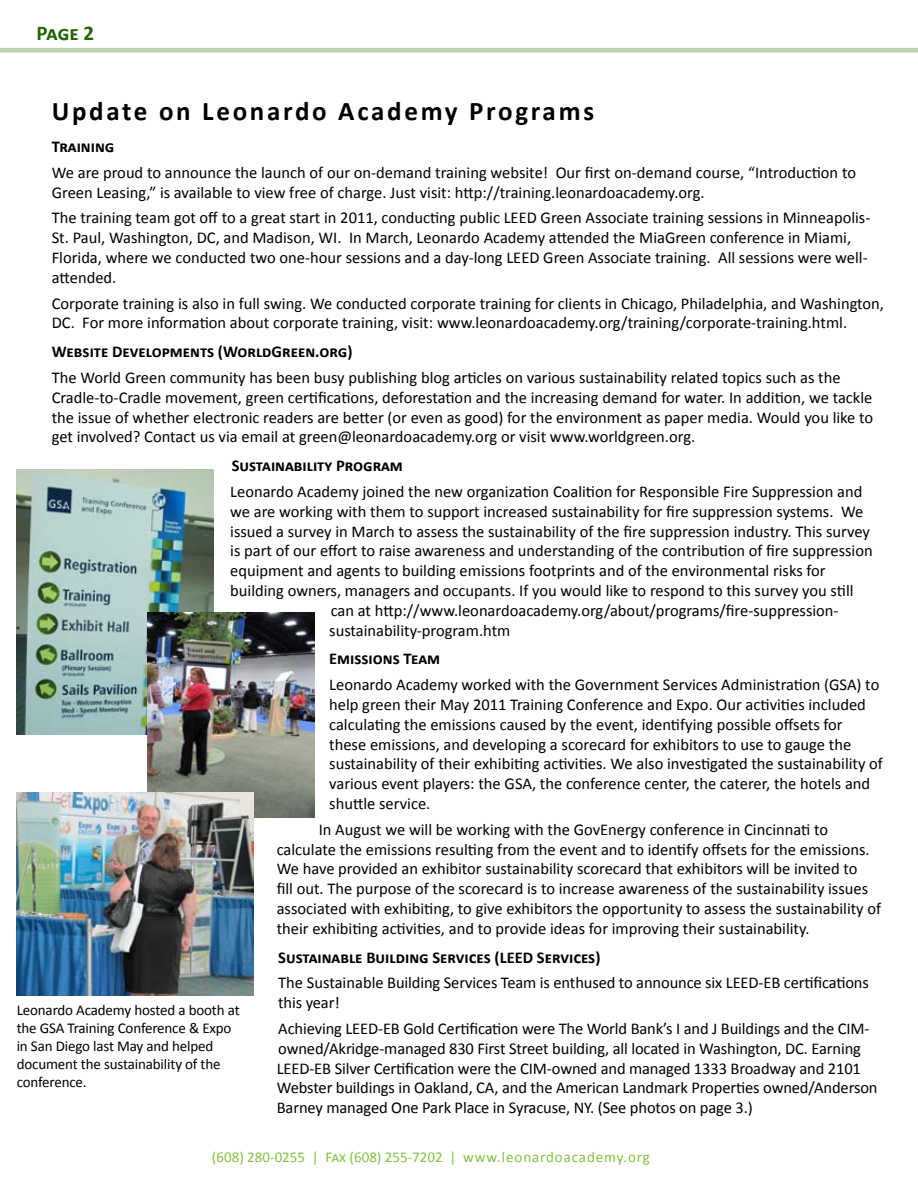
<style>
.page{position:relative;width:918px;height:1188px;background:#fff}
.page>*{position:absolute;margin:0;border:0;box-sizing:border-box;transform-origin:0 0}
.t1{font:700 27px "Calibri";letter-spacing:.1em;color:#000}
.t2{font:700 21px "Calibri";color:#236500}
.t3{font:16.5px/19.8px "Calibri";color:#000}
.t4{font:700 16.5px "Calibri";color:#000}
.t5{font:15px/18px "Calibri";letter-spacing:-.01em;color:#000}
.t6{font:15px "Calibri";color:#81c341}
</style>
<div class="page">
<hr style="left:0;top:48px;width:918px;height:4px;background:#bad2af">
<img style="left:17px;top:470px;width:196px;height:265px">
<img style="left:147px;top:612px;width:168px;height:206px">
<img style="left:16px;top:792px;width:237px;height:204px">
<p class="t2" style="left:36px;top:20px;width:59px">Page 2</p>
<h1 class="t1" style="left:52px;top:94px;width:544px">Update on Leonardo Academy Programs</h1>
<p class="t4" style="left:52px;top:136px;width:64px">Training</p>
<p class="t3" style="left:52px;top:162px;width:806px">We are proud to announce the launch of our on-demand training website! Our first on-demand course, “Introduction to<br>Green Leasing,” is available to view free of charge. Just visit: http://training.leonardoacademy.org.</p>
<p class="t3" style="left:52px;top:207px;width:820px">The training team got off to a great start in 2011, conducting public LEED Green Associate training sessions in Minneapolis-St. Paul, Washington, DC, and Madison, WI. In March, Leonardo Academy attended the MiaGreen conference in Miami, Florida, where we conducted two one-hour sessions and a day-long LEED Green Associate training. All sessions were well&shy;attended.</p>
<p class="t3" style="left:52px;top:292px;width:834px">Corporate training is also in full swing. We conducted corporate training for clients in Chicago, Philadelphia, and Washington,<br>DC. For more information about corporate training, visit: www.leonardoacademy.org/training/corporate-training.html.</p>
<p class="t4" style="left:52px;top:342px;width:302px">Website Developments (WorldGreen.org)</p>
<p class="t3" style="left:52px;top:367px;width:823px">The World Green community has been busy publishing blog articles on various sustainability related topics such as the Cradle-to-Cradle movement, green certifications, deforestation and the increasing demand for water. In addition, we tackle the issue of whether electronic readers are better (or even as good) for the environment as paper media. Would you like to get involved? Contact us via email at green@leonardoacademy.org or visit www.worldgreen.org.</p>
<p class="t4" style="left:232px;top:456px;width:173px">Sustainability Program</p>
<p class="t3" style="left:230px;top:481px;width:634px">Leonardo Academy joined the new organization Coalition for Responsible Fire Suppression and</p>
<p class="t3" style="left:230px;top:501px;width:635px">we are working with them to support increased sustainability for fire suppression systems. We</p>
<p class="t3" style="left:230px;top:520px;width:641px">issued a survey in March to assess the sustainability of the fire suppression industry. This survey</p>
<p class="t3" style="left:230px;top:540px;width:644px">is part of our effort to raise awareness and understanding of the contribution of fire suppression</p>
<p class="t3" style="left:230px;top:560px;width:597px">equipment and agents to building emissions footprints and of the environmental risks for</p>
<p class="t3" style="left:230px;top:580px;width:625px">building owners, managers and occupants. If you would like to respond to this survey you still</p>
<p class="t3" style="left:331px;top:600px;width:509px">can at http://www.leonardoacademy.org/about/programs/fire-suppression-</p>
<p class="t3" style="left:329px;top:619px;width:183px">sustainability-program.htm</p>
<p class="t4" style="left:329px;top:649px;width:112px">Emissions Team</p>
<p class="t3" style="left:329px;top:674px;width:555px">Leonardo Academy worked with the Government Services Administration (GSA) to help green their May 2011 Training Conference and Expo. Our activities included calculating the emissions caused by the event, identifying possible offsets for these emissions, and developing a scorecard for exhibitors to use to gauge the sustainability of their exhibiting activities. We also investigated the sustainability of various event players: the GSA, the conference center, the caterer, the hotels and shuttle service.</p>
<p class="t3" style="left:277px;top:819px;width:606px;text-indent:42px">In August we will be working with the GovEnergy conference in Cincinnati to calculate the emissions resulting from the event and to identify offsets for the emissions.<br>We have provided an exhibitor sustainability scorecard that exhibitors will be invited to<br>fill out. The purpose of the scorecard is to increase awareness of the sustainability issues associated with exhibiting, to give exhibitors the opportunity to assess the sustainability of their exhibiting activities, and to provide ideas for improving their sustainability.</p>
<p class="t4" style="left:278px;top:947px;width:324px">Sustainable Building Services (LEED Services)</p>
<p class="t3" style="left:278px;top:972px;width:592px">The Sustainable Building Services Team is enthused to announce six LEED-EB certifications this year!</p>
<p class="t3" style="left:277px;top:1018px;width:602px">Achieving LEED-EB Gold Certification were The World Bank’s I and J Buildings and the CIM&shy;owned/Akridge-managed 830 First Street building, all located in Washington, DC. Earning LEED-EB Silver Certification were the CIM-owned and managed 1333 Broadway and 2101<br>Webster buildings in Oakland, CA, and the American Landmark Properties owned/Anderson Barney managed One Park Place in Syracuse, NY. (See photos on page 3.)</p>
<p class="t5" style="left:17px;top:1001px;width:224px">Leonardo Academy hosted a booth at the GSA Training Conference &amp; Expo in San Diego last May and helped document the sustainability of the conference.</p>
<p class="t6" style="left:212px;top:1148px;width:439px">(608) 280-0255 | Fax (608) 255-7202 | www.leonardoacademy.org</p>
</div>
